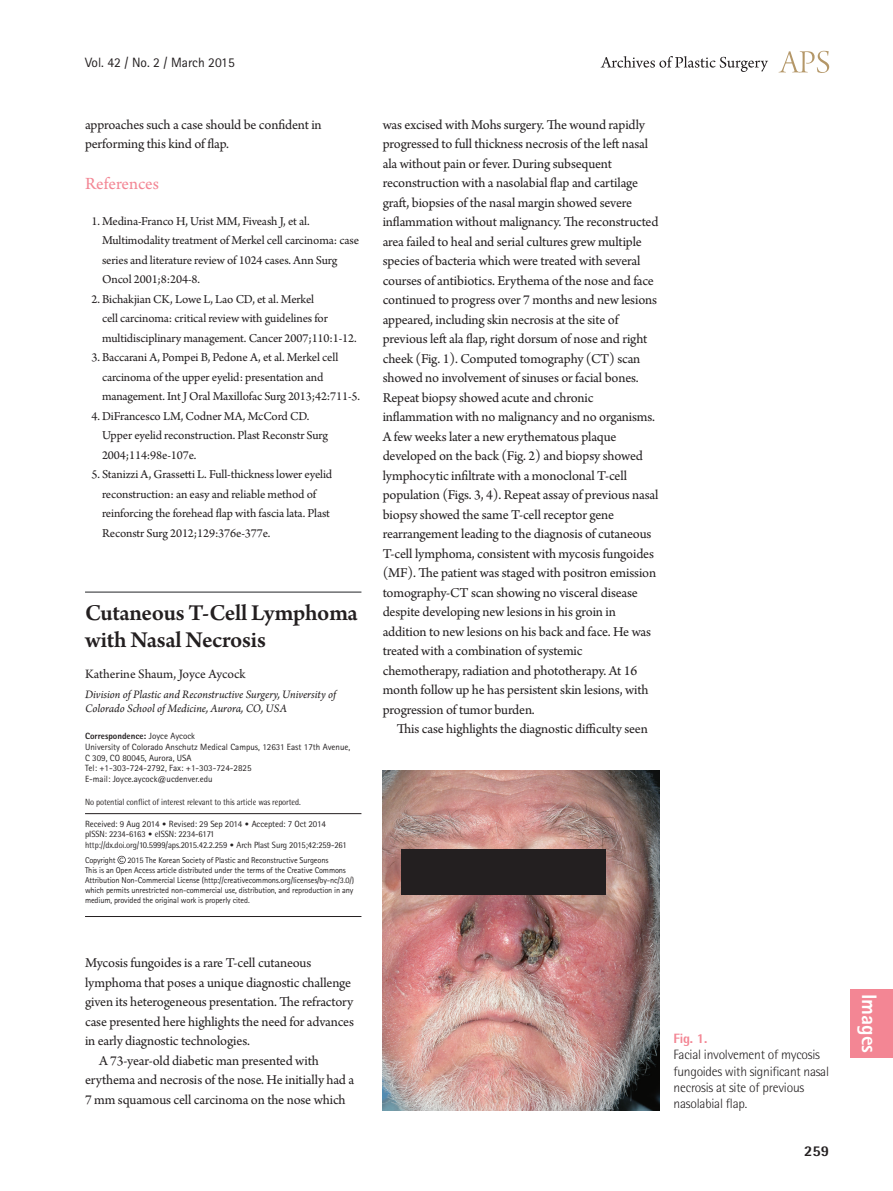
<style>
.page{position:relative;width:893px;height:1191px;background:#fff}
.page>*{position:absolute;margin:0;border:0;box-sizing:border-box;transform-origin:0 0}
.제목{font:600 24px/27px "Arno Pro";letter-spacing:-.015em;color:#231f20}
.논문_분류_옆{font:800 21px "Rotis Sans Serif Std";color:#fff}
.대제목{font:18px "Arno Pro";letter-spacing:-.005em;color:#f38694}
.t1{font:800 15px "Rotis Semi Sans Std";color:#231f20}
.본문{font:14.25px/19.5px "Arno Pro";letter-spacing:-.01em;color:#231f20}
.표_그림_설명{font:300 13.5px/16.2px "Rotis Semi Sans Std";letter-spacing:-.02em;color:#231f20}
.저자{font:13.5px "Arno Pro";letter-spacing:-.005em;color:#231f20}
.t2{font:13.5px "Rotis Sans Serif Std";color:#231f20}
.참고문헌_1{font:12.75px/19.5px "Arno Pro";letter-spacing:-.01em;color:#231f20}
.소속{font:italic 12px/14.4px "Arno Pro";letter-spacing:-.005em;color:#231f20}
.교신저자주소{font:9px/10.8px "Rotis Sans Serif Std";color:#231f20}
.t3{font:9px/10.8px "Rotis Semi Sans Std";letter-spacing:-.01em;color:#231f20;scale:.95 1}
.t4{font:9px "Rotis Semi Sans Std";letter-spacing:-.01em;color:#231f20;scale:.9 1}
.교신저자주소-2{font:800 9px "Rotis Sans Serif Std";color:#231f20}
.교신저자{font:8.4px/10.1px "Rotis Sans Serif Std";letter-spacing:-.015em;color:#231f20}
.s1{font-weight:400}
.s2{font-family:"Rotis Sans Serif Std"}
.s3{font-family:"DIN Pro";font-weight:300}
.s4{font-weight:800;color:#f38694}
</style>
<div class="page">
<svg style="left:779px;top:51px;width:50px;height:22px"></svg>
<svg style="left:601px;top:56px;width:167px;height:16px"></svg>
<hr style="left:85px;top:813px;width:276px;height:1px;background:#231f20">
<hr style="left:85px;top:916px;width:276px;height:1px;background:#231f20">
<svg style="left:118px;top:856px;width:8px;height:8px"></svg>
<hr style="left:85px;top:591px;width:276px;height:2px;background:#6c6d70">
<div style="left:850px;top:989px;width:43px;height:68px;background:#f38694"></div>
<img style="left:383px;top:770px;width:276px;height:340px">
<div style="left:401px;top:850px;width:204px;height:45px;background:#231f20"></div>
<p class="t2" style="left:85px;top:54px;width:151px">Vol. 42 / No. 2 / March 2015</p>
<p class="본문" style="left:85px;top:115px;width:238px">approaches such a case should be confident in performing this kind of flap.</p>
<p class="대제목" style="left:85px;top:173px;width:75px">References</p>
<p class="참고문헌_1" style="left:102px;top:212px;width:259px;text-indent:-11px">1. Medina-Franco H, Urist MM, Fiveash J, et al.<br>Multimodality treatment of Merkel cell carcinoma: case series and literature review of 1024 cases. Ann Surg Oncol 2001;8:204-8.</p>
<p class="참고문헌_1" style="left:102px;top:290px;width:256px;text-indent:-11px">2. Bichakjian CK, Lowe L, Lao CD, et al. Merkel<br>cell carcinoma: critical review with guidelines for multidisciplinary management. Cancer 2007;110:1-12.</p>
<p class="참고문헌_1" style="left:102px;top:348px;width:260px;text-indent:-11px">3. Baccarani A, Pompei B, Pedone A, et al. Merkel cell carcinoma of the upper eyelid: presentation and management. Int J Oral Maxillofac Surg 2013;42:711-5.</p>
<p class="참고문헌_1" style="left:102px;top:407px;width:228px;text-indent:-11px">4. DiFrancesco LM, Codner MA, McCord CD.<br>Upper eyelid reconstruction. Plast Reconstr Surg<br>2004;114:98e-107e.</p>
<p class="참고문헌_1" style="left:102px;top:465px;width:232px;text-indent:-11px">5. Stanizzi A, Grassetti L. Full-thickness lower eyelid reconstruction: an easy and reliable method of reinforcing the forehead flap with fascia lata. Plast Reconstr Surg 2012;129:376e-377e.</p>
<p class="제목" style="left:85px;top:600px;width:274px">Cutaneous T-Cell Lymphoma with Nasal Necrosis</p>
<p class="저자" style="left:85px;top:666px;width:162px">Katherine Shaum, Joyce Aycock</p>
<p class="소속" style="left:85px;top:687px;width:253px">Division of Plastic and Reconstructive Surgery, University of<br>Colorado School of Medicine, Aurora, CO, USA</p>
<p class="교신저자주소-2" style="left:85px;top:730px;width:111px">Correspondence: <span class="s1">Joyce Aycock</span></p>
<p class="교신저자주소" style="left:85px;top:741px;width:267px">University of Colorado Anschutz Medical Campus, 12631 East 17th Avenue,<br>C 309, CO 80045, Aurora, USA</p>
<p class="교신저자주소" style="left:85px;top:763px;width:168px">Tel: +1-303-724-2792, Fax: +1-303-724-2825</p>
<p class="교신저자주소" style="left:85px;top:773px;width:129px">E-mail: Joyce.aycock@ucdenver.edu</p>
<p class="t4" style="left:85px;top:796px;width:241px">No potential conflict of interest relevant to this article was reported.</p>
<p class="t3" style="left:85px;top:818px;width:277px"><span class="s2">Received: 9 Aug 2014</span> <span class="s3">•</span> <span class="s2">Revised: 29 Sep 2014</span> <span class="s3">•</span> <span class="s2">Accepted: 7 Oct 2014 </span>pISSN: 2234-6163 <span class="s3">•</span> eISSN: 2234-6171 http://dx.doi.org/10.5999/aps.2015.42.2.259 <span class="s3">•</span> Arch Plast Surg 2015;42:259-261</p>
<p class="교신저자" style="left:85px;top:854px;width:32px">Copyright</p>
<p class="교신저자" style="left:128px;top:854px;width:202px">2015 The Korean Society of Plastic and Reconstructive Surgeons</p>
<p class="교신저자" style="left:85px;top:865px;width:271px">This is an Open Access article distributed under the terms of the Creative Commons Attribution Non-Commercial License (http://creativecommons.org/licenses/by-nc/3.0/) which permits unrestricted non-commercial use, distribution, and reproduction in any medium, provided the original work is properly cited.</p>
<p class="본문" style="left:85px;top:954px;width:270px">Mycosis fungoides is a rare T-cell cutaneous lymphoma that poses a unique diagnostic challenge given its heterogeneous presentation. The refractory case presented here highlights the need for advances in early diagnostic technologies.</p>
<p class="본문" style="left:85px;top:1051px;width:271px;text-indent:14px">A 73-year-old diabetic man presented with erythema and necrosis of the nose. He initially had a<br>7 mm squamous cell carcinoma on the nose which</p>
<p class="본문" style="left:383px;top:115px;width:277px">was excised with Mohs surgery. The wound rapidly progressed to full thickness necrosis of the left nasal ala without pain or fever. During subsequent reconstruction with a nasolabial flap and cartilage graft, biopsies of the nasal margin showed severe inflammation without malignancy. The reconstructed area failed to heal and serial cultures grew multiple species of bacteria which were treated with several courses of antibiotics. Erythema of the nose and face continued to progress over 7 months and new lesions appeared, including skin necrosis at the site of previous left ala flap, right dorsum of nose and right cheek (Fig. 1). Computed tomography (CT) scan showed no involvement of sinuses or facial bones.<br>Repeat biopsy showed acute and chronic inflammation with no malignancy and no organisms.<br>A few weeks later a new erythematous plaque developed on the back (Fig. 2) and biopsy showed lymphocytic infiltrate with a monoclonal T-cell population (Figs. 3, 4). Repeat assay of previous nasal biopsy showed the same T-cell receptor gene rearrangement leading to the diagnosis of cutaneous T-cell lymphoma, consistent with mycosis fungoides (MF). The patient was staged with positron emission tomography-CT scan showing no visceral disease despite developing new lesions in his groin in addition to new lesions on his back and face. He was treated with a combination of systemic chemotherapy, radiation and phototherapy. At 16 month follow up he has persistent skin lesions, with progression of tumor burden.</p>
<p class="본문" style="left:397px;top:720px;width:253px">This case highlights the diagnostic difficulty seen</p>
<p class="표_그림_설명" style="left:674px;top:1030px;width:157px"><span class="s4">Fig. 1.<br></span>Facial involvement of mycosis fungoides with significant nasal necrosis at site of previous nasolabial flap.</p>
<p class="t1" style="left:804px;top:1141px;width:27px">259</p>
<p class="논문_분류_옆" style="left:882px;top:993px;width:61px;rotate:90deg">Images</p>
</div>
